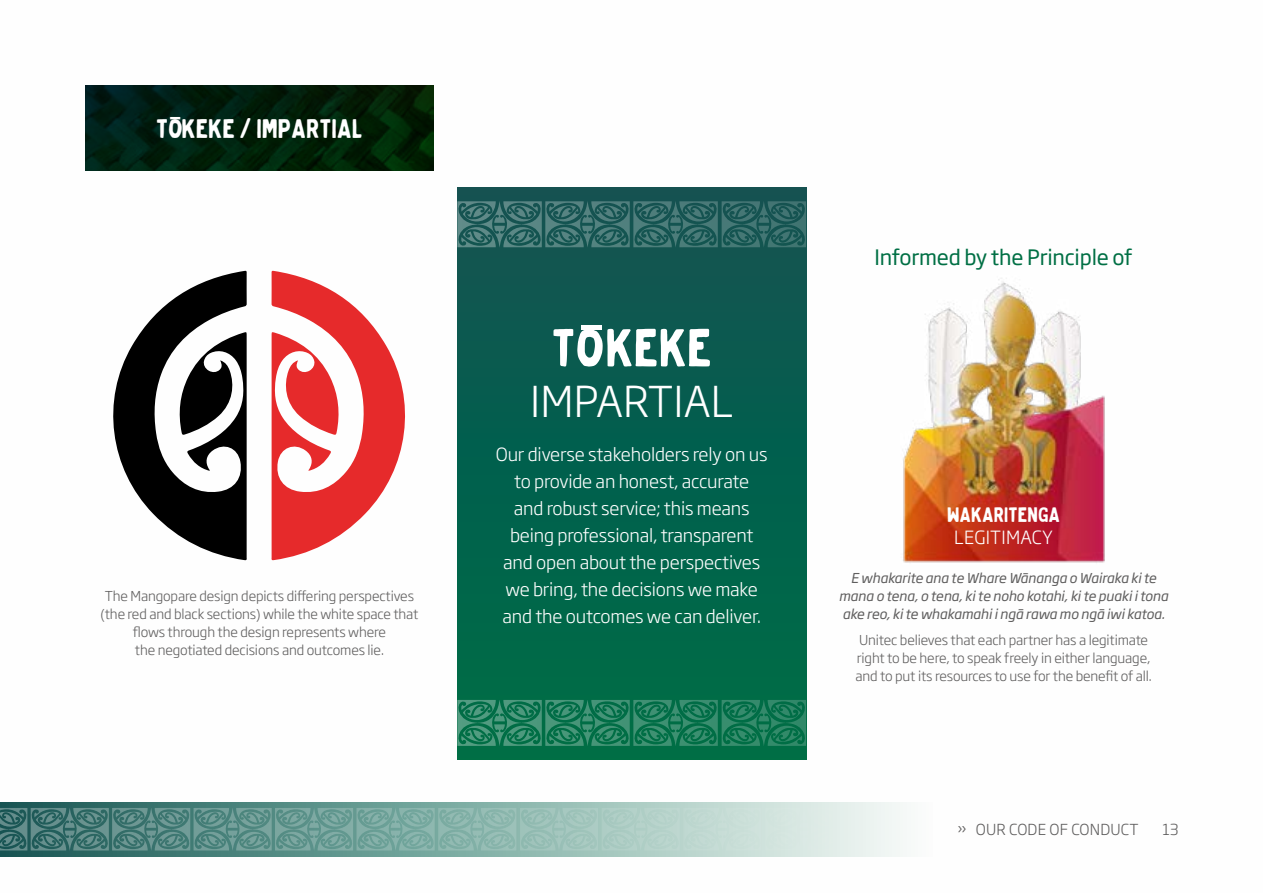
<style>
.page{position:relative;width:1263px;height:893px;background:#fff}
.page>*{position:absolute;margin:0;border:0;box-sizing:border-box;transform-origin:0 0}
.t1{font:700 54px "Bobby J";letter-spacing:-.025em;color:#fff}
.t2{font:300 42px "Soho Gothic Pro";letter-spacing:.005em;color:#fff}
.t3{font:700 27px "Bobby J";letter-spacing:-.025em;color:#fff}
.t4{font:21px "Soho Gothic Pro";letter-spacing:-.01em;color:#006f44}
.t5{font:700 21px "Bobby J";letter-spacing:-.025em;color:#fff}
.t6{font:300 18px/27px "Soho Gothic Pro";letter-spacing:-.01em;color:#fff;text-align:center}
.t7{font:300 18px "Soho Gothic Pro";letter-spacing:.015em;color:#fff}
.t8{font:300 15px "Soho Gothic Pro";letter-spacing:.015em;color:#5f5e5e}
.t9{font:300 13.5px/18px "Soho Gothic Pro";letter-spacing:-.01em;color:#5f5e5e}
.t10{font:italic 13.5px/18px "Soho Gothic Pro";letter-spacing:-.01em;color:#5f5e5e;text-align:center}
.s1{font-family:"Soho Gothic Pro";font-weight:500}
</style>
<div class="page">
<img style="left:0;top:170px;width:1105px;height:687px">
<svg style="left:85px;top:85px;width:349px;height:85px;background:#00200c"></svg>
<div style="left:457px;top:188px;width:349px;height:571px;background:linear-gradient(to right,#05604c,#05604c)"></div>
<svg style="left:455px;top:201px;width:352px;height:46px;background:#346a68"></svg>
<svg style="left:455px;top:700px;width:352px;height:46px;background:#23805e"></svg>
<svg style="left:271px;top:271px;width:147px;height:289px"></svg>
<svg style="left:100px;top:271px;width:147px;height:289px"></svg>
<h3 class="t3" style="left:156px;top:115px;width:209px">TO<span class="s1">ˉ</span>KEKE / IMPARTIAL</h3>
<p class="t9" style="left:100px;top:586px;width:319px;text-align:center">The Mangopare design depicts differing perspectives (the red and black sections) while the white space that flows through the design represents where<br>the negotiated decisions and outcomes lie.</p>
<h1 class="t1" style="left:551px;top:320px;width:163px">TO<span class="s1">ˉ</span>KEKE</h1>
<h2 class="t2" style="left:530px;top:369px;width:205px">IMPARTIAL</h2>
<h3 class="t6" style="left:496px;top:440px;width:273px">Our diverse stakeholders rely on us to provide an honest, accurate<br>and robust service; this means being professional, transparent and open about the perspectives we bring, the decisions we make and the outcomes we can deliver.</h3>
<h3 class="t4" style="left:874px;top:241px;width:259px">Informed by the Principle of</h3>
<h3 class="t5" style="left:947px;top:504px;width:115px">WAKARITENGA</h3>
<h3 class="t7" style="left:954px;top:523px;width:100px">LEGITIMACY</h3>
<p class="t10" style="left:839px;top:568px;width:331px">E whakarite ana te Whare Wānanga o Wairaka ki te mana o tena, o tena, ki te noho kotahi, ki te puaki i tona ake reo, ki te whakamahi i ngā rawa mo ngā iwi katoa.</p>
<p class="t9" style="left:855px;top:630px;width:298px">Unitec believes that each partner has a legitimate right to be here, to speak freely in either language, and to put its resources to use for the benefit of all.</p>
<p class="t8" style="left:957px;top:818px;width:183px">» OUR CODE OF CONDUCT</p>
<p class="t8" style="left:1162px;top:818px;width:18px">13</p>
</div>
